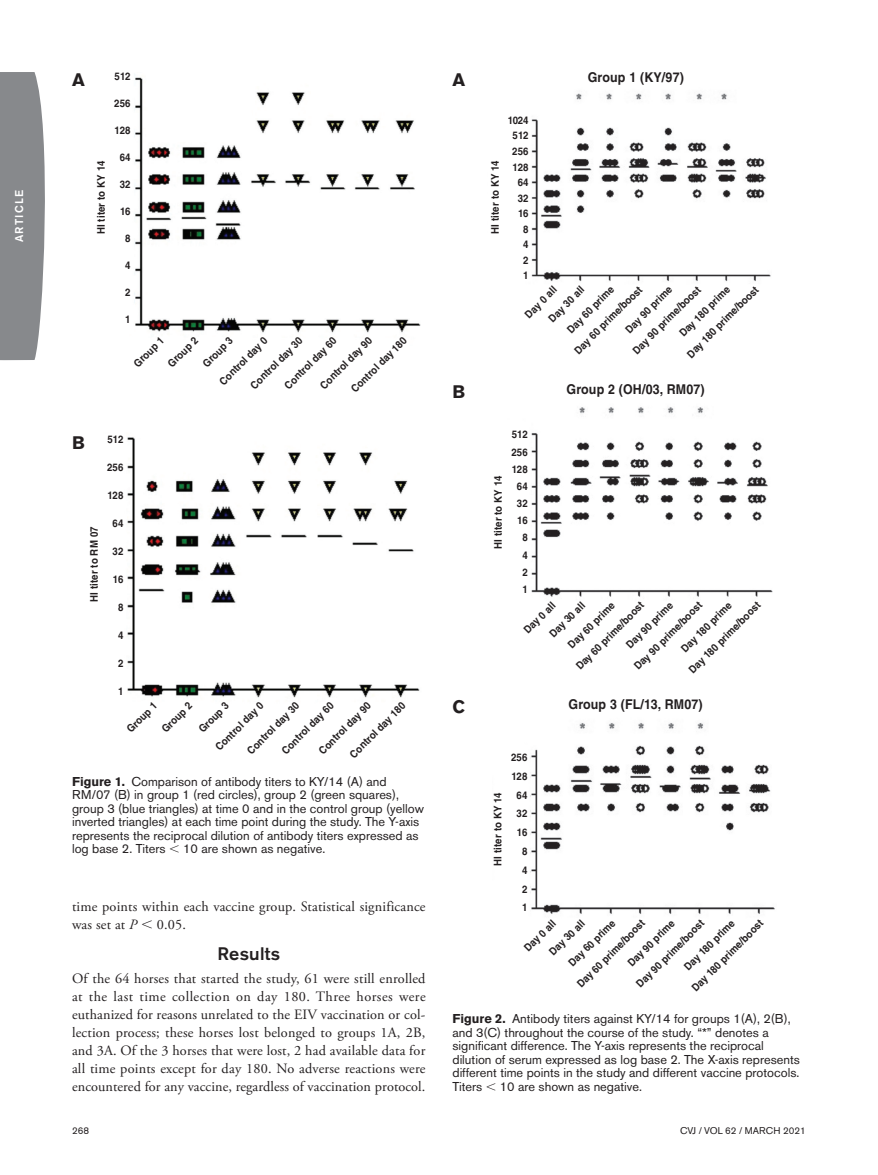
<style>
.page{position:relative;width:878px;height:1175px;background:#fff}
.page>*{position:absolute;margin:0;border:0;box-sizing:border-box;transform-origin:0 0}
.t1{font:500 18px "Akzidenz Grotesk BE";letter-spacing:.015em;color:#231f20}
.t2{font:700 18px "Akzidenz Grotesk BE";color:#231f20}
.t3{font:14.25px/18px "Adobe Garamond Pro";letter-spacing:.01em;color:#231f20}
.t4{font:700 13.5px "Helvetica LT Std";letter-spacing:.015em;color:#231f20;scale:.92 1}
.t5{font:12.75px/13.5px "Akzidenz Grotesk BE";color:#231f20}
.t6{font:500 11.25px "Akzidenz Grotesk BE";letter-spacing:.115em;color:#fff}
.t7{font:700 10.5px/15.5px "Helvetica LT Std";letter-spacing:.015em;color:#231f20;text-align:right;scale:.92 1}
.t8{font:9.75px "Akzidenz Grotesk BE";color:#231f20}
.s1{font-weight:700}
.s2{font-family:"Mathematical Pi One"}
.s3{font-style:italic}
</style>
<div class="page">
<div style="left:0;top:72px;width:45px;height:288px;background:#87898c"></div>
<img style="left:134px;top:74px;width:286px;height:259px">
<img style="left:127px;top:437px;width:293px;height:261px">
<img style="left:531px;top:93px;width:240px;height:189px">
<img style="left:531px;top:407px;width:241px;height:190px">
<img style="left:530px;top:723px;width:245px;height:191px">
<p class="t6" style="left:12px;top:242px;width:54px;rotate:-90deg">ARTICLE</p>
<h1 class="t2" style="left:72px;top:69px;width:14px">A</h1>
<p class="t7" style="left:93px;top:234px;width:81px;rotate:-90deg">HI titer to KY 14</p>
<p class="t7" style="left:114px;top:68px;width:19px">512</p>
<p class="t7" style="left:114px;top:95px;width:19px">256</p>
<p class="t7" style="left:114px;top:122px;width:19px">128</p>
<p class="t7" style="left:120px;top:149px;width:13px">64</p>
<p class="t7" style="left:120px;top:176px;width:13px">32</p>
<p class="t7" style="left:120px;top:203px;width:13px">16</p>
<p class="t7" style="left:125px;top:230px;width:7px">8</p>
<p class="t7" style="left:125px;top:257px;width:7px">4</p>
<p class="t7" style="left:125px;top:284px;width:7px">2</p>
<p class="t7" style="left:125px;top:311px;width:7px">1</p>
<p class="t7" style="left:347px;top:385px;width:82px;rotate:-45deg">Control day 180</p>
<p class="t7" style="left:316px;top:381px;width:76px;rotate:-45deg">Control day 90</p>
<p class="t7" style="left:281px;top:381px;width:76px;rotate:-45deg">Control day 60</p>
<p class="t7" style="left:247px;top:381px;width:76px;rotate:-45deg">Control day 30</p>
<p class="t7" style="left:215px;top:377px;width:70px;rotate:-45deg">Control day 0</p>
<p class="t7" style="left:130px;top:359px;width:42px;rotate:-45deg">Group 1</p>
<p class="t7" style="left:164px;top:359px;width:42px;rotate:-45deg">Group 2</p>
<p class="t7" style="left:199px;top:359px;width:42px;rotate:-45deg">Group 3</p>
<h1 class="t2" style="left:72px;top:432px;width:14px">B</h1>
<p class="t7" style="left:86px;top:602px;width:83px;rotate:-90deg">HI titer to RM 07</p>
<p class="t7" style="left:107px;top:431px;width:19px">512</p>
<p class="t7" style="left:107px;top:459px;width:19px">256</p>
<p class="t7" style="left:107px;top:487px;width:19px">128</p>
<p class="t7" style="left:113px;top:515px;width:13px">64</p>
<p class="t7" style="left:113px;top:543px;width:13px">32</p>
<p class="t7" style="left:113px;top:571px;width:13px">16</p>
<p class="t7" style="left:118px;top:599px;width:7px">8</p>
<p class="t7" style="left:118px;top:627px;width:7px">4</p>
<p class="t7" style="left:118px;top:655px;width:7px">2</p>
<p class="t7" style="left:118px;top:683px;width:7px">1</p>
<p class="t7" style="left:346px;top:750px;width:82px;rotate:-45deg">Control day 180</p>
<p class="t7" style="left:315px;top:746px;width:76px;rotate:-45deg">Control day 90</p>
<p class="t7" style="left:278px;top:746px;width:76px;rotate:-45deg">Control day 60</p>
<p class="t7" style="left:243px;top:746px;width:76px;rotate:-45deg">Control day 30</p>
<p class="t7" style="left:212px;top:743px;width:70px;rotate:-45deg">Control day 0</p>
<p class="t7" style="left:123px;top:725px;width:42px;rotate:-45deg">Group 1</p>
<p class="t7" style="left:158px;top:725px;width:42px;rotate:-45deg">Group 2</p>
<p class="t7" style="left:195px;top:725px;width:42px;rotate:-45deg">Group 3</p>
<p class="t5" style="left:72px;top:774px;width:353px"><span class="s1">Figure 1.</span> Comparison of antibody titers to KY/14 (A) and RM/07 (B) in group 1 (red circles), group 2 (green squares), group 3 (blue triangles) at time 0 and in the control group (yellow inverted triangles) at each time point during the study. The Y-axis represents the reciprocal dilution of antibody titers expressed as log base 2. Titers <span class="s2">,</span> 10 are shown as negative.</p>
<h2 class="t3" style="left:72px;top:897px;width:355px">time points within each vaccine group. Statistical significance was set at <span class="s3">P</span> <span class="s2">,</span> 0.05.</h2>
<h1 class="t1" style="left:217px;top:942px;width:64px">Results</h1>
<p class="t3" style="left:72px;top:969px;width:355px;text-align:justify">Of the 64 horses that started the study, 61 were still enrolled at the last time collection on day 180. Three horses were euthanized for reasons unrelated to the EIV vaccination or col&shy;lection process; these horses lost belonged to groups 1A, 2B, and 3A. Of the 3 horses that were lost, 2 had available data for all time points except for day 180. No adverse reactions were encountered for any vaccine, regardless of vaccination protocol.</p>
<h1 class="t2" style="left:452px;top:69px;width:14px">A</h1>
<p class="t4" style="left:587px;top:69px;width:106px">Group 1 (KY/97)</p>
<p class="t7" style="left:487px;top:234px;width:81px;rotate:-90deg">HI titer to KY 14</p>
<p class="t7" style="left:508px;top:112px;width:24px">1024<br>512<br>256<br>128<br>64<br>32<br>16<br>8<br>4<br>2<br>1</p>
<p class="t7" style="left:683px;top:350px;width:106px;rotate:-45deg">Day 180 prime/boost</p>
<p class="t7" style="left:629px;top:347px;width:100px;rotate:-45deg">Day 90 prime/boost</p>
<p class="t7" style="left:554px;top:331px;width:100px;line-height:20.1px;text-align:left;text-indent:10px;rotate:-45deg">Day 60 prime<br>Day 60 prime/boost</p>
<p class="t7" style="left:529px;top:299px;width:51px;line-height:19.5px;text-align:left;text-indent:-14px;rotate:-45deg">Day 0 all<br>Day 30 all</p>
<p class="t7" style="left:675px;top:329px;width:74px;rotate:-45deg">Day 180 prime</p>
<p class="t7" style="left:621px;top:325px;width:68px;rotate:-45deg">Day 90 prime</p>
<h1 class="t2" style="left:452px;top:381px;width:14px">B</h1>
<p class="t4" style="left:566px;top:381px;width:151px">Group 2 (OH/03, RM07)</p>
<p class="t7" style="left:490px;top:549px;width:81px;rotate:-90deg">HI titer to KY 14</p>
<p class="t7" style="left:511px;top:426px;width:19px;line-height:17.1px">512<br>256<br>128<br>64<br>32<br>16<br>8<br>4<br>2<br>1</p>
<p class="t7" style="left:520px;top:626px;width:45px;rotate:-45deg">Day 0 all</p>
<p class="t7" style="left:545px;top:630px;width:51px;rotate:-45deg">Day 30 all</p>
<p class="t7" style="left:572px;top:662px;width:100px;rotate:-45deg">Day 60 prime/boost</p>
<p class="t7" style="left:630px;top:662px;width:100px;rotate:-45deg">Day 90 prime/boost</p>
<p class="t7" style="left:685px;top:665px;width:106px;rotate:-45deg">Day 180 prime/boost</p>
<p class="t7" style="left:564px;top:641px;width:68px;rotate:-45deg">Day 60 prime</p>
<p class="t7" style="left:622px;top:641px;width:68px;rotate:-45deg">Day 90 prime</p>
<p class="t7" style="left:677px;top:644px;width:74px;rotate:-45deg">Day 180 prime</p>
<h1 class="t2" style="left:452px;top:696px;width:14px">C</h1>
<p class="t4" style="left:568px;top:696px;width:147px">Group 3 (FL/13, RM07)</p>
<p class="t7" style="left:490px;top:865px;width:81px;rotate:-90deg">HI titer to KY 14</p>
<p class="t7" style="left:511px;top:747px;width:19px;line-height:18.8px">256<br>128<br>64<br>32<br>16<br>8<br>4<br>2<br>1</p>
<p class="t7" style="left:545px;top:947px;width:51px;rotate:-45deg">Day 30 all</p>
<p class="t7" style="left:520px;top:944px;width:45px;rotate:-45deg">Day 0 all</p>
<p class="t7" style="left:573px;top:980px;width:100px;rotate:-45deg">Day 60 prime/boost</p>
<p class="t7" style="left:632px;top:980px;width:100px;rotate:-45deg">Day 90 prime/boost</p>
<p class="t7" style="left:687px;top:983px;width:106px;rotate:-45deg">Day 180 prime/boost</p>
<p class="t7" style="left:564px;top:959px;width:68px;rotate:-45deg">Day 60 prime</p>
<p class="t7" style="left:624px;top:959px;width:68px;rotate:-45deg">Day 90 prime</p>
<p class="t7" style="left:680px;top:962px;width:74px;rotate:-45deg">Day 180 prime</p>
<p class="t5" style="left:452px;top:1012px;width:349px"><span class="s1">Figure 2.</span> Antibody titers against KY/14 for groups 1(A), 2(B), and 3(C) throughout the course of the study. “*” denotes a significant difference. The Y-axis represents the reciprocal dilution of serum expressed as log base 2. The X-axis represents different time points in the study and different vaccine protocols.<br>Titers <span class="s2">,</span> 10 are shown as negative.</p>
<p class="t8" style="left:72px;top:1125px;width:19px">268</p>
<p class="t8" style="left:680px;top:1125px;width:127px">CVJ / VOL 62 / MARCH 2021</p>
</div>
